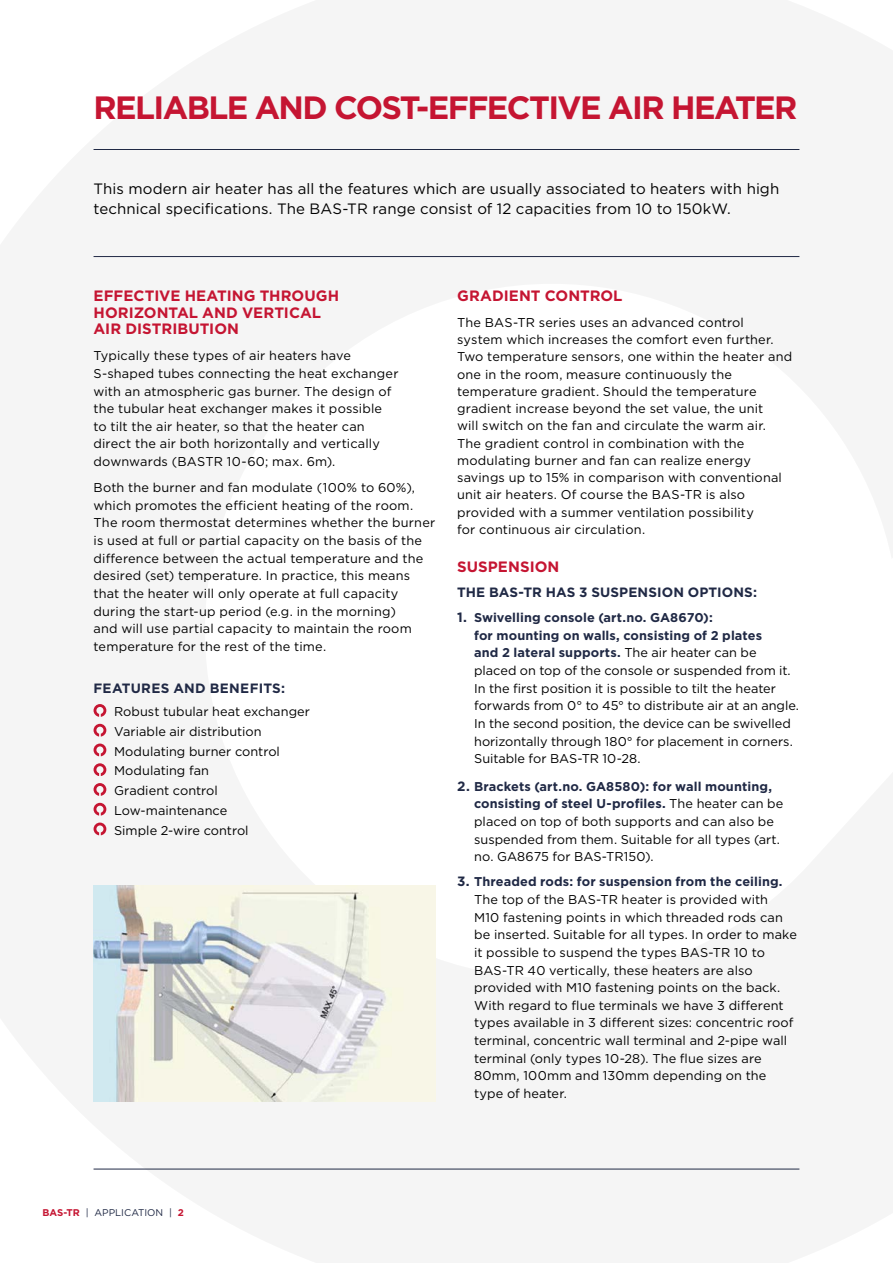
<style>
.page{position:relative;width:893px;height:1263px;background:#fff}
.page>*{position:absolute;margin:0;border:0;box-sizing:border-box;transform-origin:0 0}
.t1{font:700 32.25px "Gotham";letter-spacing:-.05em;color:#c51532}
.t2{font:15px/19.5px "Gotham";letter-spacing:.005em;color:#000}
.t3{font:700 15px/16.5px "Gotham";color:#c51532}
.t4{font:700 13.5px "Gotham";letter-spacing:.01em;color:#202945}
.t5{font:12.75px/17.5px "Gotham";letter-spacing:.01em;color:#000}
.t6{font:9.75px "Gotham";color:#202945}
.s1{font-weight:700;font-size:13.5px;color:#202945}
.s2{font-weight:700;color:#202945}
.s3{font-weight:700;color:#c51532}
</style>
<div class="page">
<svg style="left:94px;top:704px;width:12px;height:13px"></svg>
<svg style="left:94px;top:724px;width:12px;height:12px"></svg>
<svg style="left:94px;top:743px;width:12px;height:13px"></svg>
<svg style="left:94px;top:763px;width:12px;height:13px"></svg>
<svg style="left:94px;top:783px;width:12px;height:13px"></svg>
<svg style="left:94px;top:803px;width:12px;height:12px"></svg>
<svg style="left:94px;top:822px;width:12px;height:13px"></svg>
<hr style="left:94px;top:256px;width:705px;height:1px;background:#202945">
<hr style="left:94px;top:149px;width:705px;height:1px;background:#202945">
<hr style="left:94px;top:1169px;width:705px;height:1px;background:#202945">
<img style="left:94px;top:885px;width:342px;height:217px">
<h1 class="t1" style="left:94px;top:87px;width:705px">RELIABLE AND COST-EFFECTIVE AIR HEATER</h1>
<p class="t2" style="left:94px;top:179px;width:687px">This modern air heater has all the features which are usually associated to heaters with high technical specifications. The BAS-TR range consist of 12 capacities from 10 to 150kW.</p>
<p class="t3" style="left:94px;top:287px;width:247px">EFFECTIVE HEATING THROUGH<br>HORIZONTAL AND VERTICAL<br>AIR DISTRIBUTION</p>
<p class="t5" style="left:94px;top:347px;width:307px">Typically these types of air heaters have S-shaped tubes connecting the heat exchanger with an atmospheric gas burner. The design of the tubular heat exchanger makes it possible to tilt the air heater, so that the heater can direct the air both horizontally and vertically downwards (BASTR 10-60; max. 6m).</p>
<p class="t5" style="left:94px;top:479px;width:343px">Both the burner and fan modulate (100% to 60%), which promotes the efficient heating of the room.<br>The room thermostat determines whether the burner is used at full or partial capacity on the basis of the difference between the actual temperature and the desired (set) temperature. In practice, this means that the heater will only operate at full capacity during the start-up period (e.g. in the morning)<br>and will use partial capacity to maintain the room temperature for the rest of the time.</p>
<p class="t4" style="left:94px;top:679px;width:193px">FEATURES AND BENEFITS:</p>
<p class="t5" style="left:114px;top:701px;width:198px;line-height:19.8px">Robust tubular heat exchanger<br>Variable air distribution<br>Modulating burner control<br>Modulating fan<br>Gradient control<br>Low-maintenance<br>Simple 2-wire control</p>
<p class="t3" style="left:457px;top:287px;width:167px">GRADIENT CONTROL</p>
<p class="t5" style="left:457px;top:313px;width:337px">The BAS-TR series uses an advanced control system which increases the comfort even further.<br>Two temperature sensors, one within the heater and one in the room, measure continuously the temperature gradient. Should the temperature gradient increase beyond the set value, the unit<br>will switch on the fan and circulate the warm air.<br>The gradient control in combination with the modulating burner and fan can realize energy savings up to 15% in comparison with conventional unit air heaters. Of course the BAS-TR is also provided with a summer ventilation possibility<br>for continuous air circulation.</p>
<p class="t3" style="left:457px;top:558px;width:104px">SUSPENSION</p>
<p class="t4" style="left:457px;top:583px;width:301px">THE BAS-TR HAS 3 SUSPENSION OPTIONS:</p>
<p class="t5" style="left:474px;top:609px;width:326px;text-indent:-17px"><span class="s1">1.</span> <span class="s2">Swivelling console (art.no. GA8670):<br>for mounting on walls, consisting of 2 plates<br>and 2 lateral supports.</span> The air heater can be placed on top of the console or suspended from it.<br>In the first position it is possible to tilt the heater forwards from 0° to 45° to distribute air at an angle.<br>In the second position, the device can be swivelled horizontally through 180° for placement in corners.<br>Suitable for BAS-TR 10-28.</p>
<p class="t5" style="left:474px;top:777px;width:311px;text-indent:-17px"><span class="s1">2.</span> <span class="s2">Brackets (art.no. GA8580): for wall mounting, consisting of steel U-profiles.</span> The heater can be placed on top of both supports and can also be suspended from them. Suitable for all types (art. no. GA8675 for BAS-TR150).</p>
<p class="t5" style="left:474px;top:873px;width:324px;text-indent:-17px"><span class="s1">3.</span> <span class="s2">Threaded rods: for suspension from the ceiling.<br></span>The top of the BAS-TR heater is provided with<br>M10 fastening points in which threaded rods can be inserted. Suitable for all types. In order to make it possible to suspend the types BAS-TR 10 to BAS-TR 40 vertically, these heaters are also provided with M10 fastening points on the back.<br>With regard to flue terminals we have 3 different types available in 3 different sizes: concentric roof terminal, concentric wall terminal and 2-pipe wall terminal (only types 10-28). The flue sizes are 80mm, 100mm and 130mm depending on the type of heater.</p>
<p class="t6" style="left:43px;top:1206px;width:143px"><span class="s3">BAS-TR</span> | APPLICATION | <span class="s3">2</span></p>
</div>
